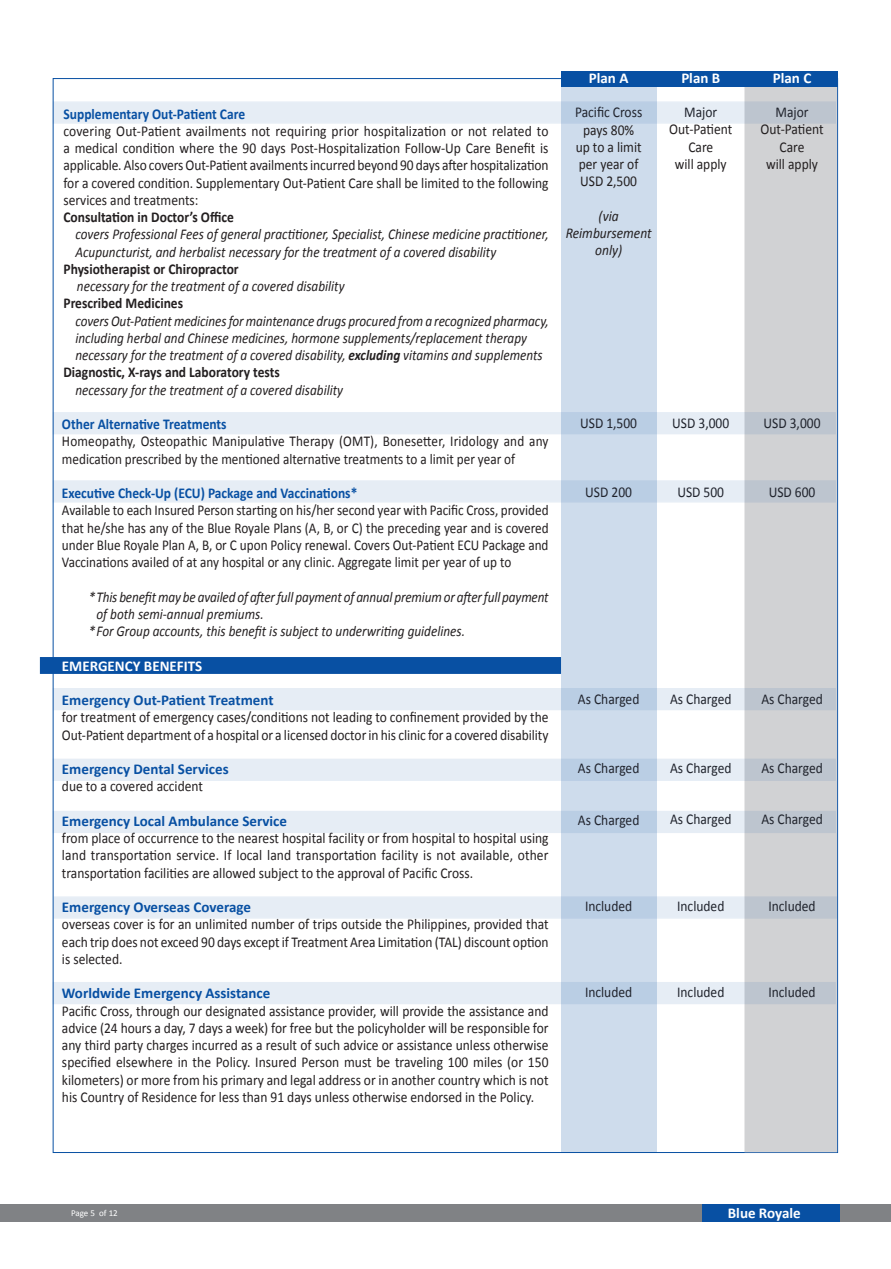
<style>
.page{position:relative;width:891px;height:1269px;background:#fff}
.page>*{position:absolute;margin:0;border:0;box-sizing:border-box;transform-origin:0 0}
.t1{font:15px/17.2px "Calibri";color:#231f20;text-align:justify;scale:.9 1}
.t2{font:italic 15px/17.2px "Calibri";color:#231f20;scale:.88 1}
.t3{font:15px/17.2px "Calibri";color:#231f20;scale:.88 1}
.t4{font:700 15px "Calibri";color:#0850a3}
.t5{font:700 15px "Calibri";color:#231f20;scale:.9 1}
.t6{font:700 15px "Calibri";color:#0850a3;scale:.9 1}
.t7{font:700 15px "Calibri";color:#fff}
.t8{font:italic 15px/17.2px "Calibri";color:#231f20;text-align:center;scale:.9 1}
.t9{font:9px "Calibri";color:#fff}
.s1{font-weight:700}
</style>
<div class="page">
<div style="left:0;top:1205px;width:891px;height:17px;background:#808285"></div>
<div style="left:702px;top:1205px;width:137px;height:17px;background:#0850a3"></div>
<div style="left:561px;top:80px;width:95px;height:1073px;background:#cedcec"></div>
<div style="left:745px;top:80px;width:92px;height:1072px;background:#d1d2d4"></div>
<div style="left:561px;top:71px;width:277px;height:15px;background:#0850a3"></div>
<svg style="left:53px;top:412px;width:783px;height:22px;background:#dbe4ee"></svg>
<svg style="left:53px;top:688px;width:783px;height:22px;background:#dbe4ee"></svg>
<svg style="left:53px;top:759px;width:783px;height:22px;background:#dbe4ee"></svg>
<svg style="left:53px;top:480px;width:783px;height:23px;background:#dce4ee"></svg>
<svg style="left:53px;top:101px;width:783px;height:23px;background:#dce4ee"></svg>
<div style="left:40px;top:657px;width:521px;height:17px;background:#0850a3;border:2px solid #0850a3"></div>
<svg style="left:54px;top:896px;width:783px;height:23px;background:#dce5ee"></svg>
<svg style="left:53px;top:982px;width:783px;height:22px;background:#dbe4ee"></svg>
<svg style="left:53px;top:811px;width:783px;height:22px;background:#dbe4ee"></svg>
<p class="t6" style="left:63px;top:103px;width:203px">Supplementary Out-Patient Care</p>
<p class="t1" style="left:63px;top:121px;width:541px">covering Out-Patient availments not requiring prior hospitalization or not related to a medical condition where the 90 days Post-Hospitalization Follow-Up Care Benefit is applicable. Also covers Out-Patient availments incurred beyond 90 days after hospitalization for a covered condition. Supplementary Out-Patient Care shall be limited to the following services and treatments:</p>
<p class="t5" style="left:63px;top:206px;width:191px">Consultation in Doctor’s Office</p>
<p class="t2" style="left:75px;top:225px;width:539px">covers Professional Fees of general practitioner, Specialist, Chinese medicine practitioner,<br>Acupuncturist, and herbalist necessary for the treatment of a covered disability</p>
<p class="t5" style="left:63px;top:258px;width:196px">Physiotherapist or Chiropractor</p>
<p class="t2" style="left:77px;top:277px;width:306px">necessary for the treatment of a covered disability</p>
<p class="t5" style="left:63px;top:293px;width:134px">Prescribed Medicines</p>
<p class="t2" style="left:75px;top:311px;width:539px">covers Out-Patient medicines for maintenance drugs procured from a recognized pharmacy,</p>
<p class="t2" style="left:75px;top:328px;width:515px">including herbal and Chinese medicines, hormone supplements/replacement therapy</p>
<p class="t2" style="left:75px;top:346px;width:533px">necessary for the treatment of a covered disability, <span class="s1">excluding</span> vitamins and supplements</p>
<p class="t5" style="left:63px;top:362px;width:242px">Diagnostic, X-rays and Laboratory tests</p>
<p class="t2" style="left:75px;top:380px;width:306px">necessary for the treatment of a covered disability</p>
<p class="t6" style="left:62px;top:413px;width:185px">Other Alternative Treatments</p>
<p class="t3" style="left:62px;top:432px;width:554px">Homeopathy, Osteopathic Manipulative Therapy (OMT), Bonesetter, Iridology and any medication prescribed by the mentioned alternative treatments to a limit per year of</p>
<p class="t6" style="left:62px;top:482px;width:330px">Executive Check-Up (ECU) Package and Vaccinations*</p>
<p class="t3" style="left:62px;top:501px;width:554px;text-align:justify">Available to each Insured Person starting on his/her second year with Pacific Cross, provided that he/she has any of the Blue Royale Plans (A, B, or C) the preceding year and is covered under Blue Royale Plan A, B, or C upon Policy renewal. Covers Out-Patient ECU Package and Vaccinations availed of at any hospital or any clinic. Aggregate limit per year of up to</p>
<p class="t2" style="left:96px;top:587px;width:515px;text-indent:-7px">*This benefit may be availed of after full payment of annual premium or after full payment of both semi-annual premiums.</p>
<p class="t2" style="left:89px;top:622px;width:429px">*For Group accounts, this benefit is subject to underwriting guidelines.</p>
<p class="t7" style="left:62px;top:655px;width:142px">EMERGENCY BENEFITS</p>
<p class="t4" style="left:62px;top:689px;width:213px">Emergency Out-Patient Treatment</p>
<p class="t1" style="left:62px;top:708px;width:542px">for treatment of emergency cases/conditions not leading to confinement provided by the<br>Out-Patient department of a hospital or a licensed doctor in his clinic for a covered disability</p>
<p class="t4" style="left:62px;top:758px;width:168px">Emergency Dental Services</p>
<p class="t1" style="left:62px;top:777px;width:158px">due to a covered accident</p>
<p class="t4" style="left:62px;top:810px;width:227px">Emergency Local Ambulance Service</p>
<p class="t1" style="left:62px;top:829px;width:542px">from place of occurrence to the nearest hospital facility or from hospital to hospital using land transportation service. If local land transportation facility is not available, other transportation facilities are allowed subject to the approval of Pacific Cross.</p>
<p class="t4" style="left:62px;top:896px;width:191px">Emergency Overseas Coverage</p>
<p class="t1" style="left:62px;top:915px;width:542px">overseas cover is for an unlimited number of trips outside the Philippines, provided that each trip does not exceed 90 days except if Treatment Area Limitation (TAL) discount option is selected.</p>
<p class="t4" style="left:62px;top:983px;width:210px">Worldwide Emergency Assistance</p>
<p class="t1" style="left:62px;top:1001px;width:542px">Pacific Cross, through our designated assistance provider, will provide the assistance and advice (24 hours a day, 7 days a week) for free but the policyholder will be responsible for any third party charges incurred as a result of such advice or assistance unless otherwise specified elsewhere in the Policy. Insured Person must be traveling 100 miles (or 150 kilometers) or more from his primary and legal address or in another country which is not his Country of Residence for less than 91 days unless otherwise endorsed in the Policy.</p>
<p class="t7" style="left:589px;top:67px;width:41px">Plan A</p>
<p class="t1" style="left:575px;top:103px;width:76px">Pacific Cross</p>
<p class="t1" style="left:583px;top:120px;width:58px">pays 80%</p>
<p class="t1" style="left:576px;top:138px;width:75px">up to a limit</p>
<p class="t1" style="left:579px;top:155px;width:68px">per year of</p>
<p class="t1" style="left:580px;top:172px;width:65px">USD 2,500</p>
<p class="t8" style="left:566px;top:207px;width:97px">(via<br>Reimbursement only)</p>
<p class="t1" style="left:580px;top:414px;width:65px">USD 1,500</p>
<p class="t1" style="left:585px;top:483px;width:53px">USD 200</p>
<p class="t1" style="left:578px;top:690px;width:70px">As Charged</p>
<p class="t1" style="left:578px;top:759px;width:70px">As Charged</p>
<p class="t1" style="left:578px;top:810px;width:70px">As Charged</p>
<p class="t1" style="left:585px;top:897px;width:54px">Included</p>
<p class="t1" style="left:585px;top:983px;width:54px">Included</p>
<p class="t7" style="left:681px;top:67px;width:40px">Plan B</p>
<p class="t1" style="left:684px;top:103px;width:38px">Major</p>
<p class="t1" style="left:669px;top:120px;width:72px">Out-Patient</p>
<p class="t1" style="left:688px;top:137px;width:29px">Care</p>
<p class="t1" style="left:675px;top:155px;width:59px">will apply</p>
<p class="t1" style="left:672px;top:413px;width:65px">USD 3,000</p>
<p class="t1" style="left:677px;top:482px;width:53px">USD 500</p>
<p class="t1" style="left:670px;top:689px;width:70px">As Charged</p>
<p class="t1" style="left:670px;top:758px;width:70px">As Charged</p>
<p class="t1" style="left:670px;top:810px;width:70px">As Charged</p>
<p class="t1" style="left:677px;top:896px;width:54px">Included</p>
<p class="t1" style="left:677px;top:983px;width:54px">Included</p>
<p class="t7" style="left:773px;top:67px;width:40px">Plan C</p>
<p class="t1" style="left:776px;top:103px;width:38px">Major</p>
<p class="t1" style="left:761px;top:120px;width:72px">Out-Patient</p>
<p class="t1" style="left:780px;top:137px;width:29px">Care</p>
<p class="t1" style="left:766px;top:155px;width:59px">will apply</p>
<p class="t1" style="left:764px;top:413px;width:65px">USD 3,000</p>
<p class="t1" style="left:769px;top:482px;width:53px">USD 600</p>
<p class="t1" style="left:761px;top:689px;width:70px">As Charged</p>
<p class="t1" style="left:761px;top:758px;width:70px">As Charged</p>
<p class="t1" style="left:761px;top:810px;width:70px">As Charged</p>
<p class="t1" style="left:768px;top:896px;width:54px">Included</p>
<p class="t1" style="left:768px;top:983px;width:54px">Included</p>
<p class="t9" style="left:71px;top:1207px;width:48px">Page 5 of 12</p>
<p class="t7" style="left:728px;top:1202px;width:74px">Blue Royale</p>
</div>
